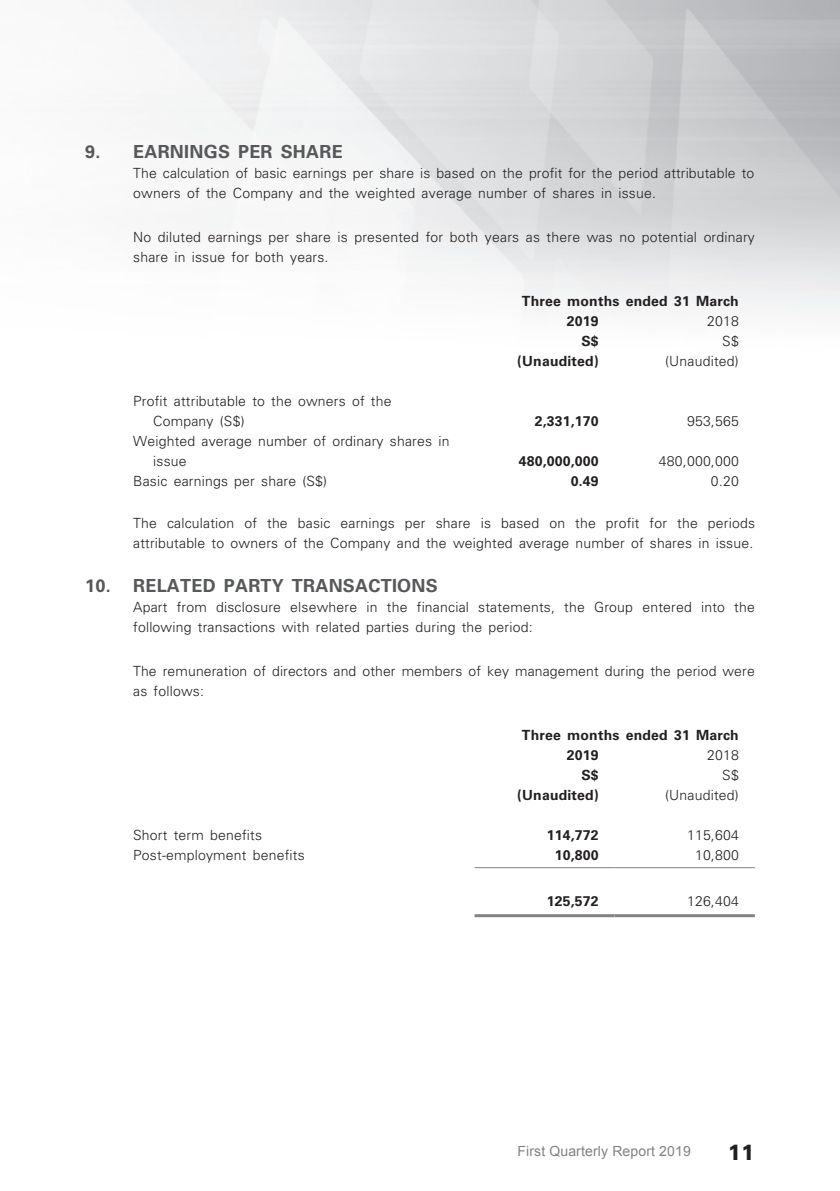
<style>
.page{position:relative;width:840px;height:1191px;background:#fff}
.page>*{position:absolute;margin:0;border:0;box-sizing:border-box;transform-origin:0 0}
.t1{font:900 22px "Univers LT Std";color:#231f20;scale:.9 1}
._18___H2__Note{font:700 18px "Univers LT Std";letter-spacing:.015em;color:#57585a}
._26___P2__Note{font:300 14px/20px "Univers LT Std";letter-spacing:.015em;color:#231f20}
._29_Table_Stub__Note{font:300 14px/20px "Univers LT Std";letter-spacing:.015em;color:#231f20}
._02_Note_Text{font:700 14px "Univers LT Std";letter-spacing:.015em;color:#231f20}
._02_Note_Text-2{font:300 14px "Univers LT Std";letter-spacing:.015em;color:#231f20}
.t2{font:14px "Arial";letter-spacing:.01em;color:#808285}
</style>
<div class="page">
<hr style="left:474px;top:867px;width:140px;height:1px;background:#808285">
<hr style="left:614px;top:867px;width:140px;height:1px;background:#808285">
<hr style="left:474px;top:914px;width:140px;height:3px;background:#808285">
<hr style="left:614px;top:914px;width:140px;height:3px;background:#808285">
<p class="_18___H2__Note" style="left:85px;top:141px;width:259px">9. EARNINGS PER SHARE</p>
<p class="_26___P2__Note" style="left:133px;top:163px;width:622px">The calculation of basic earnings per share is based on the profit for the period attributable to owners of the Company and the weighted average number of shares in issue.</p>
<p class="_26___P2__Note" style="left:133px;top:227px;width:622px">No diluted earnings per share is presented for both years as there was no potential ordinary share in issue for both years.</p>
<p class="_02_Note_Text" style="left:521px;top:293px;width:218px">Three months ended 31 March</p>
<p class="_02_Note_Text" style="left:566px;top:313px;width:33px">2019</p>
<p class="_02_Note_Text-2" style="left:706px;top:312px;width:33px">2018</p>
<p class="_02_Note_Text" style="left:581px;top:333px;width:19px">S$</p>
<p class="_02_Note_Text-2" style="left:721px;top:332px;width:18px">S$</p>
<p class="_02_Note_Text" style="left:517px;top:353px;width:83px">(Unaudited)</p>
<p class="_02_Note_Text-2" style="left:664px;top:352px;width:75px">(Unaudited)</p>
<p class="_29_Table_Stub__Note" style="left:153px;top:391px;width:240px;text-indent:-20px">Profit attributable to the owners of the<br>Company (S$)</p>
<p class="_02_Note_Text" style="left:534px;top:413px;width:65px">2,331,170</p>
<p class="_02_Note_Text-2" style="left:686px;top:412px;width:53px">953,565</p>
<p class="_29_Table_Stub__Note" style="left:153px;top:431px;width:297px;text-indent:-20px">Weighted average number of ordinary shares in issue</p>
<p class="_02_Note_Text" style="left:518px;top:453px;width:81px">480,000,000</p>
<p class="_02_Note_Text-2" style="left:658px;top:452px;width:81px">480,000,000</p>
<p class="_29_Table_Stub__Note" style="left:133px;top:471px;width:195px">Basic earnings per share (S$)</p>
<p class="_02_Note_Text" style="left:570px;top:473px;width:29px">0.49</p>
<p class="_02_Note_Text-2" style="left:710px;top:472px;width:29px">0.20</p>
<p class="_26___P2__Note" style="left:133px;top:513px;width:623px">The calculation of the basic earnings per share is based on the profit for the periods attributable to owners of the Company and the weighted average number of shares in issue.</p>
<p class="_18___H2__Note" style="left:85px;top:575px;width:354px">10. RELATED PARTY TRANSACTIONS</p>
<p class="_26___P2__Note" style="left:133px;top:597px;width:623px">Apart from disclosure elsewhere in the financial statements, the Group entered into the following transactions with related parties during the period:</p>
<p class="_26___P2__Note" style="left:133px;top:661px;width:622px">The remuneration of directors and other members of key management during the period were as follows:</p>
<p class="_02_Note_Text" style="left:521px;top:727px;width:218px">Three months ended 31 March</p>
<p class="_02_Note_Text" style="left:566px;top:747px;width:33px">2019</p>
<p class="_02_Note_Text-2" style="left:706px;top:747px;width:33px">2018</p>
<p class="_02_Note_Text" style="left:581px;top:767px;width:19px">S$</p>
<p class="_02_Note_Text-2" style="left:721px;top:767px;width:18px">S$</p>
<p class="_02_Note_Text" style="left:517px;top:787px;width:83px">(Unaudited)</p>
<p class="_02_Note_Text-2" style="left:664px;top:787px;width:75px">(Unaudited)</p>
<p class="_29_Table_Stub__Note" style="left:133px;top:825px;width:130px">Short term benefits</p>
<p class="_02_Note_Text" style="left:546px;top:827px;width:53px">114,772</p>
<p class="_02_Note_Text-2" style="left:686px;top:827px;width:53px">115,604</p>
<p class="_29_Table_Stub__Note" style="left:133px;top:845px;width:173px">Post-employment benefits</p>
<p class="_02_Note_Text" style="left:554px;top:847px;width:45px">10,800</p>
<p class="_02_Note_Text-2" style="left:694px;top:847px;width:45px">10,800</p>
<p class="_02_Note_Text" style="left:546px;top:893px;width:53px">125,572</p>
<p class="_02_Note_Text-2" style="left:686px;top:893px;width:53px">126,404</p>
<p class="t2" style="left:517px;top:1141px;width:175px">First Quarterly Report 2019</p>
<h1 class="t1" style="left:727px;top:1137px;width:31px">11</h1>
</div>
